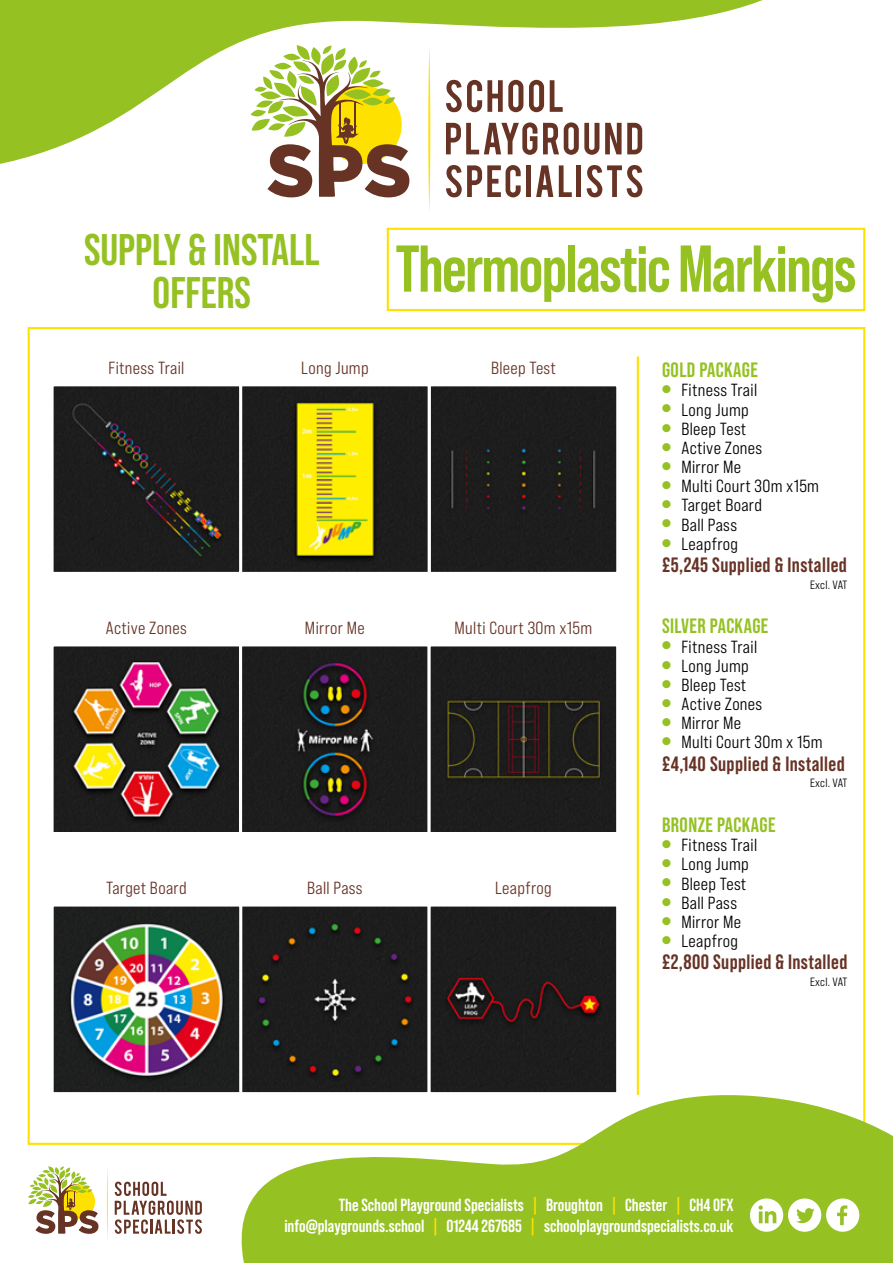
<style>
.page{position:relative;width:893px;height:1263px;background:#fff}
.page>*{position:absolute;margin:0;border:0;box-sizing:border-box;transform-origin:0 0}
.t1{font:700 66px "Bebas Neue Pro";letter-spacing:-.025em;color:#95c123}
.t2{font:700 44.25px/43px "Bebas Neue Pro";color:#95c123;text-align:center}
.t3{font:700 20.7px "Bebas Neue Pro";letter-spacing:.02em;color:#673326}
.t4{font:700 20.7px "Bebas Neue Pro";letter-spacing:.02em;color:#95c123}
.t5{font:17.55px "Bebas Neue Pro Sm E Md";letter-spacing:.02em;color:#000}
.t6{font:700 17.55px/21px "Bebas Neue Pro";color:#fff;text-align:right}
.t7{font:17.55px "Bebas Neue Pro Sm E Md";letter-spacing:.02em;color:#673326}
.t8{font:12px "Bebas Neue Pro Sm E Md";letter-spacing:.01em;color:#000}
.s1{color:#ffe100}
</style>
<div class="page">
<svg style="left:446px;top:167px;width:75px;height:30px"></svg>
<div style="left:526px;top:165px;width:5px;height:32px;background:#663325"></div>
<svg style="left:536px;top:167px;width:17px;height:30px"></svg>
<svg style="left:559px;top:167px;width:13px;height:30px"></svg>
<div style="left:576px;top:165px;width:5px;height:32px;background:#663325"></div>
<svg style="left:587px;top:167px;width:55px;height:30px"></svg>
<svg style="left:428px;top:167px;width:2px;height:45px"></svg>
<svg style="left:267px;top:167px;width:142px;height:30px"></svg>
<svg style="left:115px;top:1181px;width:87px;height:53px"></svg>
<svg style="left:107px;top:1168px;width:1px;height:72px"></svg>
<svg style="left:28px;top:1166px;width:70px;height:68px"></svg>
<div style="left:387px;top:228px;width:478px;height:83px;border:2px solid #ffe100"></div>
<svg style="left:209px;top:1090px;width:684px;height:173px;fill:#95c123"></svg>
<svg style="left:750px;top:1198px;width:109px;height:34px"></svg>
<svg style="left:0;top:0;width:763px;height:167px"></svg>
<img style="left:55px;top:387px;width:560px;height:184px">
<div style="left:428px;top:383px;width:191px;height:192px;border:3px solid #fff"></div>
<div style="left:239px;top:383px;width:192px;height:192px;border:3px solid #fff"></div>
<div style="left:51px;top:383px;width:191px;height:192px;border:3px solid #fff"></div>
<img style="left:55px;top:647px;width:560px;height:184px">
<div style="left:51px;top:643px;width:191px;height:192px;border:3px solid #fff"></div>
<div style="left:239px;top:643px;width:192px;height:192px;border:3px solid #fff"></div>
<div style="left:428px;top:643px;width:191px;height:192px;border:3px solid #fff"></div>
<img style="left:55px;top:907px;width:560px;height:184px">
<div style="left:239px;top:903px;width:192px;height:192px;border:3px solid #fff"></div>
<div style="left:428px;top:903px;width:191px;height:192px;border:3px solid #fff"></div>
<div style="left:51px;top:903px;width:191px;height:192px;border:3px solid #fff"></div>
<hr style="left:637px;top:356px;width:2px;height:739px;background:#ffe100">
<h2 class="t2" style="left:84px;top:227px;width:237px">SUPPLY &amp; INSTALL<br>OFFERS</h2>
<h1 class="t1" style="left:396px;top:231px;width:462px">Thermoplastic Markings</h1>
<p class="t7" style="left:109px;top:358px;width:77px">Fitness Trail</p>
<p class="t7" style="left:301px;top:358px;width:69px">Long Jump</p>
<p class="t7" style="left:491px;top:358px;width:66px">Bleep Test</p>
<p class="t7" style="left:106px;top:618px;width:82px">Active Zones</p>
<p class="t7" style="left:305px;top:618px;width:61px">Mirror Me</p>
<p class="t7" style="left:455px;top:618px;width:139px">Multi Court 30m x15m</p>
<p class="t7" style="left:106px;top:878px;width:82px">Target Board</p>
<p class="t7" style="left:307px;top:878px;width:57px">Ball Pass</p>
<p class="t7" style="left:495px;top:878px;width:58px">Leapfrog</p>
<p class="t4" style="left:662px;top:358px;width:97px">GOLD PACKAGE</p>
<p class="t5" style="left:662px;top:380px;width:97px"><sup>●</sup> Fitness Trail</p>
<p class="t5" style="left:662px;top:399px;width:88px"><sup>●</sup> Long Jump</p>
<p class="t5" style="left:662px;top:418px;width:86px"><sup>●</sup> Bleep Test</p>
<p class="t5" style="left:662px;top:437px;width:102px"><sup>●</sup> Active Zones</p>
<p class="t5" style="left:662px;top:457px;width:81px"><sup>●</sup> Mirror Me</p>
<p class="t5" style="left:662px;top:476px;width:158px"><sup>●</sup> Multi Court 30m x15m</p>
<p class="t5" style="left:662px;top:495px;width:101px"><sup>●</sup> Target Board</p>
<p class="t5" style="left:662px;top:514px;width:77px"><sup>●</sup> Ball Pass</p>
<p class="t5" style="left:662px;top:533px;width:78px"><sup>●</sup> Leapfrog</p>
<p class="t3" style="left:662px;top:553px;width:186px">£5,245 Supplied &amp; Installed</p>
<p class="t8" style="left:810px;top:577px;width:39px">Excl. VAT</p>
<p class="t4" style="left:662px;top:614px;width:108px">SILVER PACKAGE</p>
<p class="t5" style="left:662px;top:636px;width:97px"><sup>●</sup> Fitness Trail</p>
<p class="t5" style="left:662px;top:655px;width:88px"><sup>●</sup> Long Jump</p>
<p class="t5" style="left:662px;top:674px;width:86px"><sup>●</sup> Bleep Test</p>
<p class="t5" style="left:662px;top:694px;width:102px"><sup>●</sup> Active Zones</p>
<p class="t5" style="left:662px;top:713px;width:81px"><sup>●</sup> Mirror Me</p>
<p class="t5" style="left:662px;top:732px;width:162px"><sup>●</sup> Multi Court 30m x 15m</p>
<p class="t3" style="left:662px;top:752px;width:184px">£4,140 Supplied &amp; Installed</p>
<p class="t8" style="left:810px;top:776px;width:39px">Excl. VAT</p>
<p class="t4" style="left:662px;top:813px;width:115px">BRONZE PACKAGE</p>
<p class="t5" style="left:662px;top:835px;width:97px"><sup>●</sup> Fitness Trail</p>
<p class="t5" style="left:662px;top:854px;width:88px"><sup>●</sup> Long Jump</p>
<p class="t5" style="left:662px;top:873px;width:86px"><sup>●</sup> Bleep Test</p>
<p class="t5" style="left:662px;top:892px;width:77px"><sup>●</sup> Ball Pass</p>
<p class="t5" style="left:662px;top:911px;width:81px"><sup>●</sup> Mirror Me</p>
<p class="t5" style="left:662px;top:931px;width:78px"><sup>●</sup> Leapfrog</p>
<p class="t3" style="left:662px;top:950px;width:187px">£2,800 Supplied &amp; Installed</p>
<p class="t8" style="left:810px;top:975px;width:39px">Excl. VAT</p>
<p class="t6" style="left:284px;top:1194px;width:451px">The School Playground Specialists <span class="s1">|</span> Broughton <span class="s1">|</span> Chester <span class="s1">|</span> CH4 0FX info@playgrounds.school <span class="s1">|</span> 01244 267685 <span class="s1">|</span> schoolplaygroundspecialists.co.uk</p>
</div>
